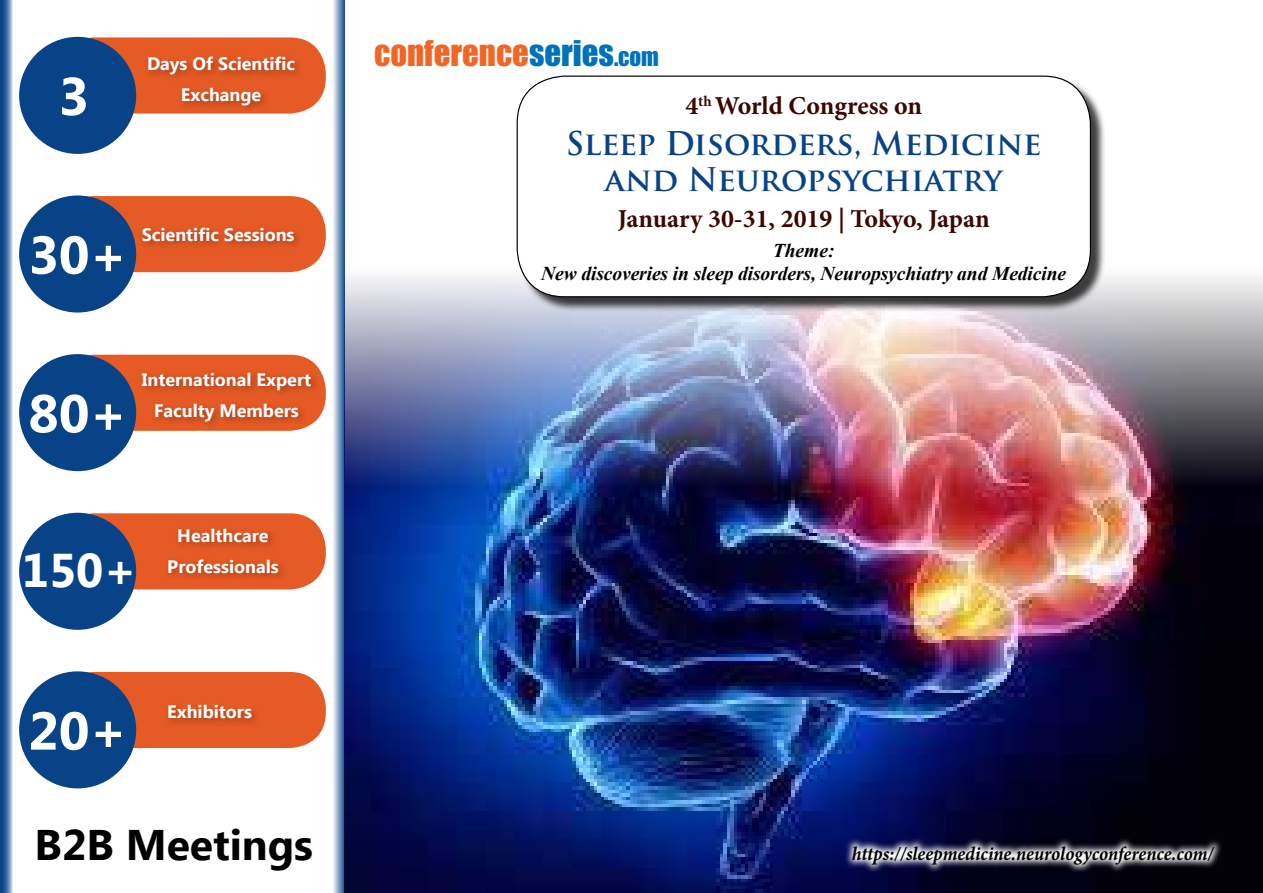
<style>
.page{position:relative;width:1263px;height:893px;background:#fff}
.page>*{position:absolute;margin:0;border:0;box-sizing:border-box;transform-origin:0 0}
.t1{font:700 53.25px "Ebrima";color:#fff}
.t2{font:700 47.25px "Ebrima";color:#fff}
.t3{font:700 42.75px "Ebrima";color:#000}
.t4{font:32.7px "Impact";color:#f26522}
.t5{font:700 31.8px/36.3px "Trajan Pro";letter-spacing:-.005em;color:#084388;text-align:center}
.t6{font:700 25.8px "Minion Pro";letter-spacing:-.005em;color:#3c0701}
.t7{font:italic 700 19.5px/23.4px "Times New Roman";letter-spacing:-.005em;color:#000;text-align:center}
.t8{font:italic 700 19.5px "Minion Pro";letter-spacing:-.005em;color:#000;scale:.95 1}
.t9{font:700 18px/30.9px "Ebrima";color:#fff;text-align:center}
.s1{color:#0072bc}
.s2{font-size:22.95px;color:#0072bc}
</style>
<div class="page">
<svg style="left:333px;top:0;width:12px;height:893px"></svg>
<div style="left:58px;top:37px;width:268px;height:77px;background:#e65a25;border-radius:36px"></div>
<div style="left:19px;top:37px;width:117px;height:117px;background:#084388;border-radius:50%"></div>
<div style="left:144px;top:53px;width:160px;height:62px;background:#000;opacity:.3"></div>
<div style="left:58px;top:196px;width:268px;height:76px;background:#e65a25;border-radius:36px"></div>
<div style="left:19px;top:195px;width:117px;height:118px;background:#084388;border-radius:50%"></div>
<div style="left:138px;top:224px;width:165px;height:27px;background:#000;opacity:.3"></div>
<div style="left:58px;top:355px;width:268px;height:76px;background:#e65a25;border-radius:36px"></div>
<div style="left:19px;top:354px;width:117px;height:117px;background:#084388;border-radius:50%"></div>
<div style="left:138px;top:369px;width:182px;height:61px;background:#000;opacity:.3"></div>
<div style="left:58px;top:513px;width:268px;height:76px;background:#e65a25;border-radius:36px"></div>
<div style="left:19px;top:513px;width:117px;height:117px;background:#084388;border-radius:50%"></div>
<div style="left:164px;top:525px;width:124px;height:57px;background:#000;opacity:.3"></div>
<div style="left:58px;top:672px;width:268px;height:76px;background:#e65a25;border-radius:36px"></div>
<div style="left:19px;top:671px;width:117px;height:117px;background:#084388;border-radius:50%"></div>
<div style="left:164px;top:701px;width:97px;height:27px;background:#000;opacity:.3"></div>
<svg style="left:0;top:0;width:13px;height:893px"></svg>
<img style="left:345px;top:240px;width:918px;height:652px">
<svg style="left:844px;top:837px;width:379px;height:36px"></svg>
<div style="left:518px;top:77px;width:588px;height:235px;background:#000;opacity:.75"></div>
<div style="left:517px;top:76px;width:573px;height:221px;background:#fff;border-radius:47px"></div>
<div style="left:517px;top:76px;width:574px;height:221px;border:1px solid #000;border-radius:47px"></div>
<h1 class="t1" style="left:58px;top:57px;width:32px">3</h1>
<p class="t9" style="left:147px;top:49px;width:150px">Days Of Scientific<br>Exchange</p>
<h1 class="t1" style="left:28px;top:215px;width:100px">30+</h1>
<p class="t9" style="left:142px;top:220px;width:154px">Scientific Sessions</p>
<h1 class="t1" style="left:28px;top:374px;width:100px">80+</h1>
<p class="t9" style="left:142px;top:365px;width:171px">International Expert<br>Faculty Members</p>
<h2 class="t2" style="left:22px;top:535px;width:116px">150+</h2>
<p class="t9" style="left:167px;top:521px;width:113px">Healthcare<br>Professionals</p>
<h1 class="t1" style="left:28px;top:691px;width:100px">20+</h1>
<p class="t9" style="left:167px;top:697px;width:86px">Exhibitors</p>
<h3 class="t3" style="left:35px;top:813px;width:280px">B2B Meetings</h3>
<h3 class="t4" style="left:374px;top:28px;width:286px">CONFERENCE<span class="s1">SERIES</span><span class="s2">.COM</span></h3>
<h3 class="t6" style="left:685px;top:88px;width:238px">4<sup>th</sup> World Congress on</h3>
<h3 class="t5" style="left:566px;top:126px;width:477px">Sleep Disorders, Medicine and Neuropsychiatry</h3>
<h3 class="t6" style="left:618px;top:200px;width:373px">January 30-31, 2019 | Tokyo, Japan</h3>
<p class="t7" style="left:541px;top:238px;width:527px">Theme:<br>New discoveries in sleep disorders, Neuropsychiatry and Medicine</p>
<p class="t8" style="left:852px;top:839px;width:382px">https://sleepmedicine.neurologyconference.com/</p>
</div>
